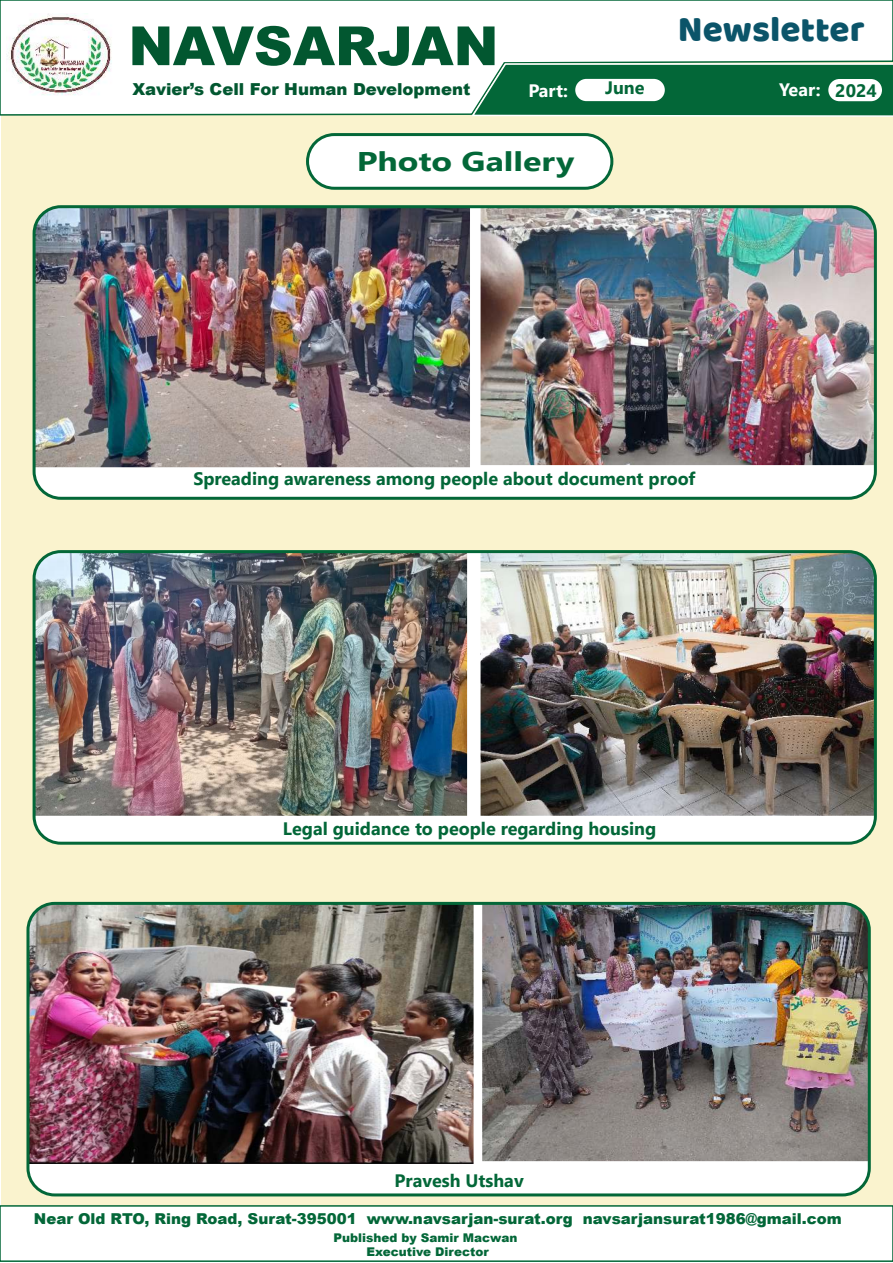
<style>
.page{position:relative;width:893px;height:1263px;background:#fff}
.page>*{position:absolute;margin:0;border:0;box-sizing:border-box;transform-origin:0 0}
.t1{font:900 54px "Arial";color:#025730}
.t2{font:36.75px "Baloo Bhai";color:#0b5469}
.t3{font:700 27px "Nirmala UI";color:#036738;scale:1.25 1}
.t4{font:700 18px "Nirmala UI";color:#036738}
.t5{font:700 18px "Nirmala UI";color:#fff}
.t6{font:900 16.5px "Arial";color:#025730}
.t7{font:900 15px "Arial";color:#036738}
.t8{font:900 12px/14.4px "Arial";color:#036738;text-align:center}
.s1{color:#036738}
</style>
<div class="page">
<div style="left:2px;top:6px;width:891px;height:1246px;background:#faf3ce"></div>
<div style="left:0;top:0;width:893px;height:116px;background:#fff"></div>
<img style="left:112px;top:13px;width:7px;height:82px">
<div style="left:0;top:1206px;width:893px;height:55px;background:#fff"></div>
<div style="left:0;top:1205px;width:893px;height:57px;border:2px solid #036738"></div>
<svg style="left:470px;top:63px;width:423px;height:54px;background:#237a50"></svg>
<div style="left:575px;top:79px;width:90px;height:22px;background:#fff;border-radius:11px"></div>
<div style="left:828px;top:79px;width:54px;height:22px;background:#fff;border-radius:11px"></div>
<div style="left:308px;top:135px;width:304px;height:53px;background:#fff;border-radius:27px"></div>
<div style="left:306px;top:133px;width:307px;height:57px;border:3px solid #036738;border-radius:27px"></div>
<div style="left:28px;top:903px;width:841px;height:292px;background:#fff;border-radius:27px"></div>
<img style="left:482px;top:906px;width:385px;height:255px">
<img style="left:30px;top:906px;width:444px;height:258px">
<div style="left:26px;top:902px;width:845px;height:294px;border:3px solid #036738;border-radius:27px"></div>
<div style="left:34px;top:207px;width:841px;height:291px;background:#fff;border-radius:27px"></div>
<img style="left:34px;top:209px;width:436px;height:258px">
<img style="left:481px;top:209px;width:392px;height:256px">
<div style="left:33px;top:205px;width:844px;height:295px;border:3px solid #036738;border-radius:27px"></div>
<div style="left:34px;top:552px;width:841px;height:291px;background:#fff;border-radius:27px"></div>
<img style="left:34px;top:552px;width:433px;height:264px">
<img style="left:481px;top:554px;width:392px;height:262px">
<div style="left:33px;top:550px;width:844px;height:295px;border:3px solid #036738;border-radius:27px"></div>
<img style="left:6px;top:13px;width:106px;height:82px">
<h1 class="t1" style="left:128px;top:26px;width:372px">NAVSARJAN</h1>
<p class="t6" style="left:132px;top:83px;width:339px">Xavier’s Cell For Human Development</p>
<h2 class="t2" style="left:678px;top:7px;width:188px">Newsletter</h2>
<p class="t5" style="left:528px;top:84px;width:41px">Part:</p>
<p class="t4" style="left:605px;top:81px;width:41px">June</p>
<p class="t5" style="left:779px;top:82px;width:99px">Year: <span class="s1">2024</span></p>
<h3 class="t3" style="left:357px;top:150px;width:176px">Photo Gallery</h3>
<p class="t4" style="left:193px;top:471px;width:503px">Spreading awareness among people about document proof</p>
<p class="t4" style="left:283px;top:822px;width:375px">Legal guidance to people regarding housing</p>
<p class="t4" style="left:394px;top:1173px;width:131px">Pravesh Utshav</p>
<p class="t7" style="left:34px;top:1213px;width:809px">Near Old RTO, Ring Road, Surat-395001 www.navsarjan-surat.org navsarjansurat1986@gmail.com</p>
<p class="t8" style="left:334px;top:1232px;width:185px">Published by Samir Macwan<br>Executive Director</p>
</div>
